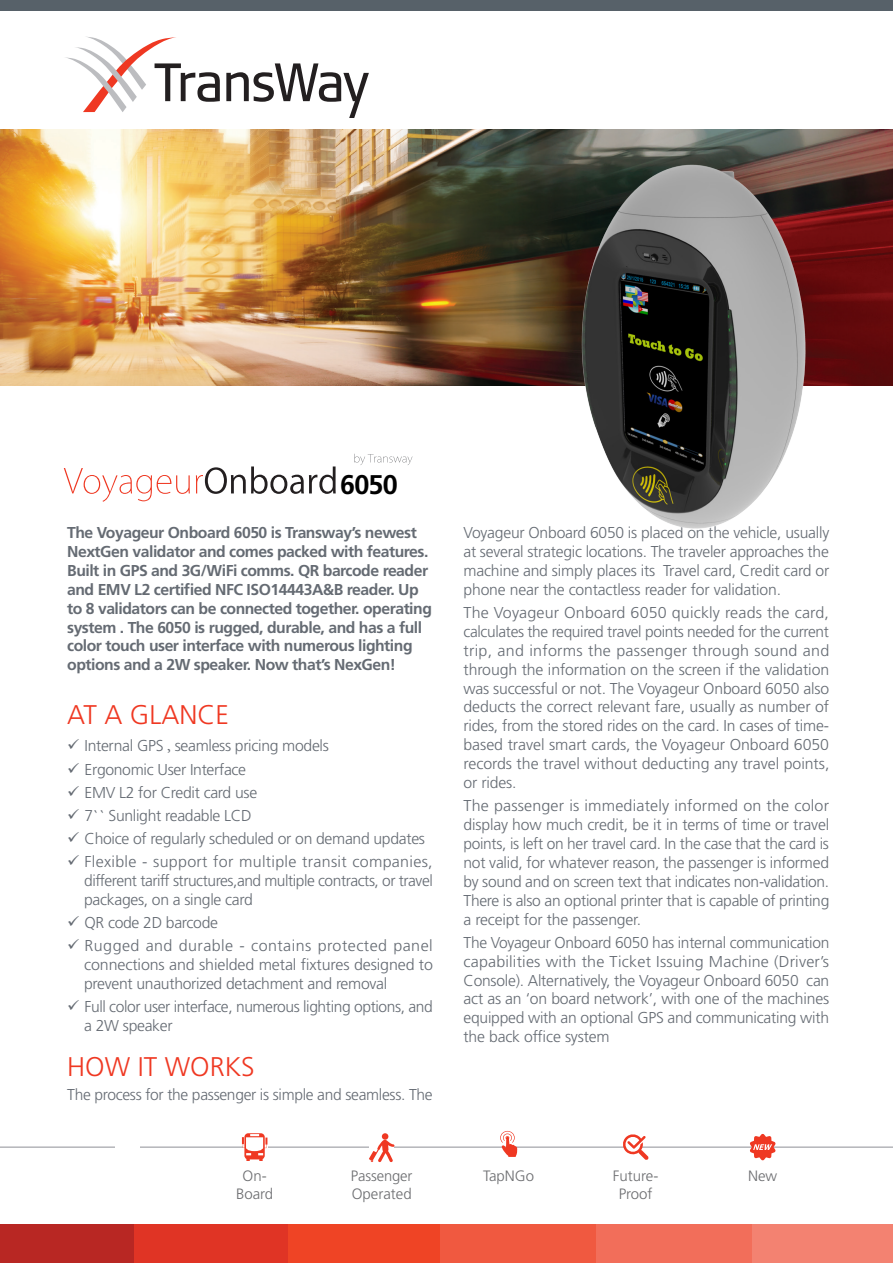
<style>
.page{position:relative;width:893px;height:1263px;background:#fff}
.page>*{position:absolute;margin:0;border:0;box-sizing:border-box;transform-origin:0 0}
.Small_Title{font:300 27px "Frutiger LT Std";color:#ef3822}
.Small_Title-2{font:700 27px "Frutiger LT Std";color:#000}
.Paragraph_Style_1{font:300 15.75px/18.9px "Frutiger LT Std";letter-spacing:-.015em;color:#656b73;text-align:justify}
.Small_Title-3{font:700 15.75px/18.9px "Frutiger LT Std";letter-spacing:-.03em;color:#656b73}
.Paragraph_Style_1-2{font:300 15px/18px "Frutiger LT Std";color:#6c6d70;text-align:center}
.s1{font-family:"Adobe Hebrew";font-weight:400}
</style>
<div class="page">
<hr style="left:0;top:1147px;width:893px;height:1px;background:#8e9096">
<div style="left:116px;top:1138px;width:24px;height:16px;background:#fff"></div>
<img style="left:0;top:130px;width:893px;height:255px">
<div style="left:0;top:0;width:893px;height:10px;background:#576169"></div>
<svg style="left:500px;top:1131px;width:18px;height:26px"></svg>
<svg style="left:242px;top:1133px;width:25px;height:28px"></svg>
<svg style="left:622px;top:1134px;width:27px;height:26px"></svg>
<svg style="left:750px;top:1134px;width:25px;height:26px"></svg>
<div style="left:0;top:1224px;width:140px;height:39px;background:#b82723"></div>
<div style="left:134px;top:1224px;width:161px;height:39px;background:#e03425"></div>
<div style="left:288px;top:1224px;width:160px;height:39px;background:#ef4425"></div>
<div style="left:440px;top:1224px;width:161px;height:39px;background:#f05940"></div>
<div style="left:596px;top:1224px;width:161px;height:39px;background:#f26e5a"></div>
<div style="left:753px;top:1224px;width:140px;height:39px;background:#f38271"></div>
<svg style="left:226px;top:63px;width:143px;height:55px"></svg>
<svg style="left:65px;top:36px;width:155px;height:76px"></svg>
<svg style="left:64px;top:468px;width:126px;height:34px"></svg>
<svg style="left:196px;top:466px;width:140px;height:28px"></svg>
<svg style="left:354px;top:454px;width:56px;height:11px"></svg>
<div style="left:382px;top:1133px;width:6px;height:7px;background:#ef3822;border-radius:50%"></div>
<svg style="left:369px;top:1140px;width:25px;height:22px"></svg>
<img style="left:410px;top:142px;width:483px;height:387px">
<p class="Small_Title-2" style="left:340px;top:468px;width:59px">6050</p>
<p class="Small_Title-3" style="left:67px;top:523px;width:366px">The Voyageur Onboard 6050 is Transway s’ newest NextGen validator and comes packed with features.<br>Built in GPS and G3 /WiFi comms. QR barcode reader and EMV 2L certified NFC ISO14443A&amp;B reader. Up to 8 validators can be connected together. operating system . The 6050 is rugged, durable, and has a full color touch user interface with numerous lighting options and W2a speaker. Now that s’ NexGen!</p>
<p class="Small_Title" style="left:67px;top:699px;width:163px">AT A GLANCE</p>
<p class="Paragraph_Style_1" style="left:85px;top:737px;width:246px">Internal GPS <span class="s1">,</span> seamless pricing models</p>
<p class="Paragraph_Style_1" style="left:85px;top:760px;width:163px">Ergonomic User Interface</p>
<p class="Paragraph_Style_1" style="left:85px;top:783px;width:174px">EMV 2L for Credit card use</p>
<p class="Paragraph_Style_1" style="left:85px;top:806px;width:169px">7<span class="s1">``</span> Sunlight readable LCD</p>
<p class="Paragraph_Style_1" style="left:85px;top:829px;width:342px">Choice of regularly scheduled or on demand updates</p>
<p class="Paragraph_Style_1" style="left:84px;top:852px;width:350px">Flexible - support for multiple transit companies, different tariff structures,and multiple contracts, or travel packages, on a single card</p>
<p class="Paragraph_Style_1" style="left:85px;top:913px;width:135px">QR code D2 barcode</p>
<p class="Paragraph_Style_1" style="left:84px;top:937px;width:350px">Rugged and durable - contains protected panel connections and shielded metal fixtures designed to prevent unauthorized detachment and removal</p>
<p class="Paragraph_Style_1" style="left:84px;top:998px;width:350px">Full color user interface, numerous lighting options, and<br>W2a speaker</p>
<p class="Small_Title" style="left:67px;top:1052px;width:189px">HOW IT WORKS</p>
<p class="Paragraph_Style_1" style="left:67px;top:1085px;width:367px">The process for the passenger is simple and seamless. The</p>
<p class="Paragraph_Style_1" style="left:463px;top:523px;width:367px;text-align:right">Voyageur Onboard 6050 is placed on the vehicle, usually at several strategic locations. The traveler approaches the<br>Travel card, Credit card or</p>
<p class="Paragraph_Style_1" style="left:463px;top:561px;width:319px">machine and simply places its<br>phone near the contactless reader for validation.</p>
<p class="Paragraph_Style_1" style="left:463px;top:603px;width:367px">The Voyageur Onboard 6050 quickly reads the card, calculates the required travel points needed for the current trip, and informs the passenger through sound and through the information on the screen if the validation was successful or not. The Voyageur Onboard 6050 also deducts the correct relevant fare, usually as number of</p>
<p class="Paragraph_Style_1" style="left:463px;top:735px;width:367px">based travel smart cards, the Voyageur Onboard 6050</p>
<p class="Paragraph_Style_1" style="left:463px;top:717px;width:367px">rides, from the stored rides on the card In. cases of time-</p>
<p class="Paragraph_Style_1" style="left:463px;top:754px;width:367px">records the travel without deducting any travel points, or rides.</p>
<p class="Paragraph_Style_1" style="left:463px;top:796px;width:367px">The passenger is immediately informed on the color display how much credit, be init terms of time or travel points is, left on her travel card In. the case that the card is not valid, for whatever reason, the passenger is informed by sound and on screen text that indicates non-validation.<br>There is also an optional printer that is capable of printing a receipt for the passenger.</p>
<p class="Paragraph_Style_1" style="left:463px;top:933px;width:367px;text-align:right">The Voyageur Onboard 6050 has internal communication capabilities with the Ticket Issuing Machine (Driver s’ can</p>
<p class="Paragraph_Style_1" style="left:463px;top:971px;width:367px;text-align:left">Console .) Alternatively, the Voyageur Onboard 6050<br>act as an ‘on board network ,’ with one of the machines equipped with an optional GPS and communicating with the back office system</p>
<p class="Paragraph_Style_1-2" style="left:236px;top:1167px;width:39px">On-<br>Board</p>
<p class="Paragraph_Style_1-2" style="left:483px;top:1167px;width:52px">TapNGo</p>
<p class="Paragraph_Style_1-2" style="left:351px;top:1167px;width:63px;text-align:left">Passenger<br>Operated</p>
<p class="Paragraph_Style_1-2" style="left:748px;top:1167px;width:31px">New</p>
<p class="Paragraph_Style_1-2" style="left:613px;top:1167px;width:47px">Future-</p>
<p class="Paragraph_Style_1-2" style="left:619px;top:1185px;width:35px">Proof</p>
</div>
